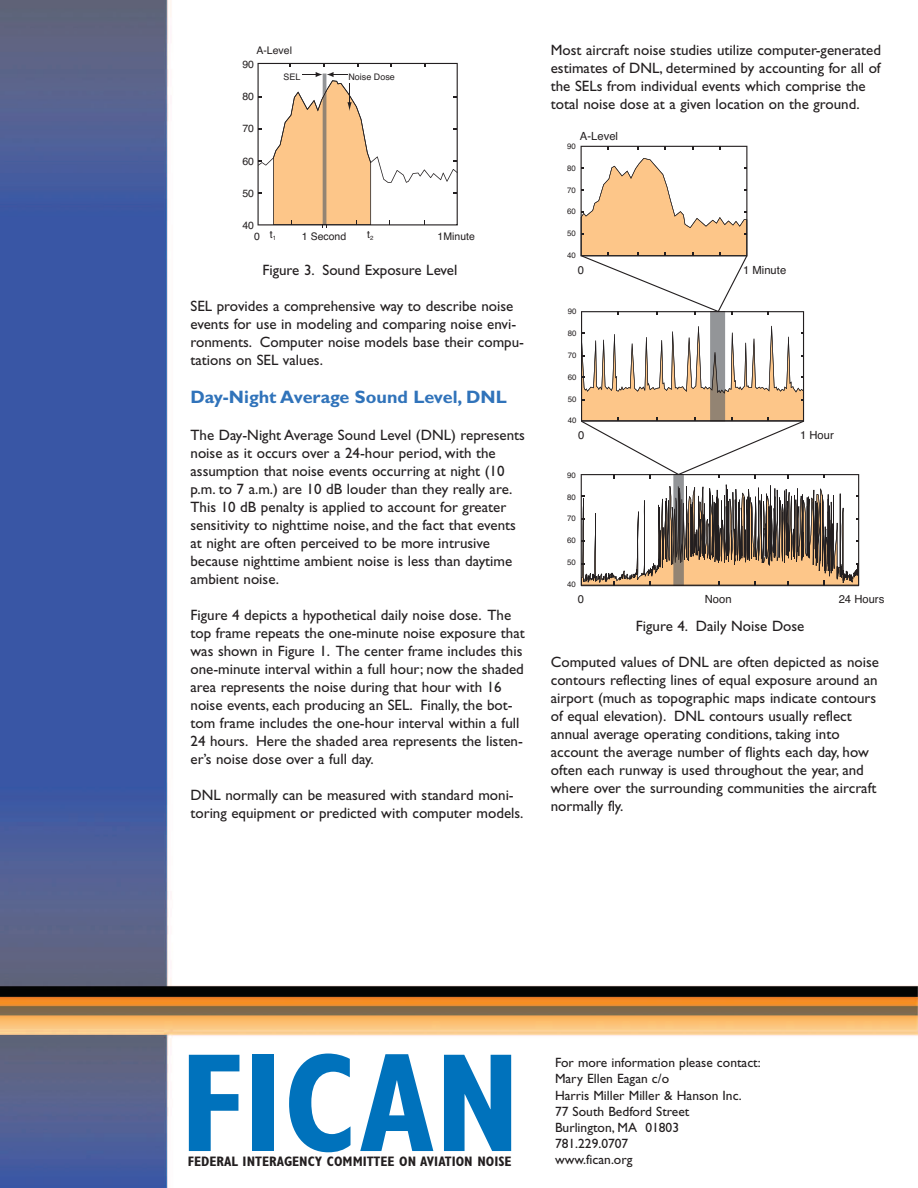
<style>
.page{position:relative;width:918px;height:1188px;background:#fff}
.page>*{position:absolute;margin:0;border:0;box-sizing:border-box;transform-origin:0 0}
.t1{font:700 condensed 141px "Gill Sans";color:#0072bc}
.t2{font:700 18px "Gill Sans";color:#3073ba}
.t3{font:15px/18px "Gill Sans";color:#231f20}
.t4{font:700 condensed 13.8px "Gill Sans";color:#231f20}
.t5{font:13.5px/16.2px "Gill Sans";color:#231f20}
.t6{font:11.25px "Helvetica";color:#231f20}
.t7{font:10.5px "Helvetica";color:#231f20}
.t8{font:9px "Helvetica";color:#231f20}
.t9{font:7.8px "Helvetica";color:#231f20}
</style>
<div class="page">
<img style="left:0;top:0;width:918px;height:1188px">
<div style="left:185px;top:1052px;width:355px;height:130px;background:#fff"></div>
<div style="left:189px;top:43px;width:342px;height:202px;background:#fff"></div>
<svg style="left:258px;top:63px;width:200px;height:165px"></svg>
<div style="left:549px;top:128px;width:342px;height:479px;background:#fff"></div>
<svg style="left:581px;top:146px;width:278px;height:440px"></svg>
<p class="t7" style="left:256px;top:41px;width:37px">A-Level</p>
<p class="t7" style="left:242px;top:55px;width:13px">90</p>
<p class="t7" style="left:242px;top:88px;width:13px">80</p>
<p class="t7" style="left:242px;top:120px;width:13px">70</p>
<p class="t7" style="left:242px;top:152px;width:13px">60</p>
<p class="t7" style="left:242px;top:184px;width:13px">50</p>
<p class="t7" style="left:242px;top:216px;width:13px">40</p>
<p class="t8" style="left:283px;top:69px;width:19px">SEL</p>
<p class="t8" style="left:348px;top:69px;width:48px">Noise Dose</p>
<p class="t7" style="left:270px;top:225px;width:8px">t<sub>1</sub></p>
<p class="t7" style="left:302px;top:227px;width:46px">1 Second</p>
<p class="t7" style="left:367px;top:225px;width:8px">t<sub>2</sub></p>
<p class="t7" style="left:254px;top:227px;width:7px">0</p>
<p class="t7" style="left:438px;top:227px;width:39px">1Minute</p>
<p class="t3" style="left:262px;top:262px;width:197px">Figure 3. Sound Exposure Level</p>
<p class="t3" style="left:191px;top:298px;width:335px">SEL provides a comprehensive way to describe noise events for use in modeling and comparing noise envi&shy;ronments. Computer noise models base their compu&shy;tations on SEL values.</p>
<p class="t2" style="left:190px;top:390px;width:318px">Day-Night Average Sound Level, DNL</p>
<p class="t3" style="left:190px;top:428px;width:336px">The Day-Night Average Sound Level (DNL) represents noise as it occurs over a 24-hour period, with the assumption that noise events occurring at night (10 p.m. to 7 a.m.) are 10 dB louder than they really are.<br>This 10 dB penalty is applied to account for greater sensitivity to nighttime noise, and the fact that events at night are often perceived to be more intrusive because nighttime ambient noise is less than daytime ambient noise.</p>
<p class="t3" style="left:190px;top:608px;width:336px">Figure 4 depicts a hypothetical daily noise dose. The top frame repeats the one-minute noise exposure that was shown in Figure 1. The center frame includes this one-minute interval within a full hour; now the shaded area represents the noise during that hour with 16 noise events, each producing an SEL. Finally, the bot&shy;tom frame includes the one-hour interval within a full 24 hours. Here the shaded area represents the listen&shy;er’s noise dose over a full day.</p>
<p class="t3" style="left:190px;top:788px;width:335px">DNL normally can be measured with standard moni&shy;toring equipment or predicted with computer models.</p>
<p class="t3" style="left:551px;top:42px;width:332px">Most aircraft noise studies utilize computer-generated estimates of DNL, determined by accounting for all of the SELs from individual events which comprise the total noise dose at a given location on the ground.</p>
<p class="t6" style="left:580px;top:126px;width:40px">A-Level</p>
<p class="t9" style="left:567px;top:140px;width:10px">90</p>
<p class="t9" style="left:567px;top:161px;width:10px">80</p>
<p class="t9" style="left:567px;top:183px;width:10px">70</p>
<p class="t9" style="left:567px;top:205px;width:10px">60</p>
<p class="t9" style="left:567px;top:227px;width:10px">50</p>
<p class="t9" style="left:567px;top:249px;width:10px">40</p>
<p class="t6" style="left:578px;top:260px;width:8px">0</p>
<p class="t6" style="left:743px;top:260px;width:45px">1 Minute</p>
<p class="t9" style="left:568px;top:305px;width:10px">90</p>
<p class="t9" style="left:568px;top:327px;width:10px">80</p>
<p class="t9" style="left:568px;top:349px;width:10px">70</p>
<p class="t9" style="left:568px;top:370px;width:10px">60</p>
<p class="t9" style="left:568px;top:392px;width:10px">50</p>
<p class="t9" style="left:568px;top:414px;width:10px">40</p>
<p class="t6" style="left:578px;top:426px;width:8px">0</p>
<p class="t6" style="left:800px;top:426px;width:35px">1 Hour</p>
<p class="t9" style="left:567px;top:468px;width:10px">90</p>
<p class="t9" style="left:567px;top:490px;width:10px">80</p>
<p class="t9" style="left:567px;top:512px;width:10px">70</p>
<p class="t9" style="left:567px;top:534px;width:10px">60</p>
<p class="t9" style="left:567px;top:556px;width:10px">50</p>
<p class="t9" style="left:567px;top:578px;width:10px">40</p>
<p class="t6" style="left:578px;top:589px;width:8px">0</p>
<p class="t6" style="left:705px;top:589px;width:28px">Noon</p>
<p class="t6" style="left:839px;top:589px;width:47px">24 Hours</p>
<p class="t3" style="left:636px;top:618px;width:170px">Figure 4. Daily Noise Dose</p>
<p class="t3" style="left:551px;top:654px;width:330px">Computed values of DNL are often depicted as noise contours reflecting lines of equal exposure around an airport (much as topographic maps indicate contours of equal elevation). DNL contours usually reflect annual average operating conditions, taking into account the average number of flights each day, how often each runway is used throughout the year, and where over the surrounding communities the aircraft normally fly.</p>
<h1 class="t1" style="left:180px;top:1050px;width:343px">FICAN</h1>
<p class="t4" style="left:188px;top:1156px;width:325px">FEDERAL INTERAGENCY COMMITTEE ON AVIATION NOISE</p>
<p class="t5" style="left:555px;top:1056px;width:207px">For more information please contact:<br>Mary Ellen Eagan c/o<br>Harris Miller Miller &amp; Hanson Inc.<br>77 South Bedford Street<br>Burlington, MA 01803<br>781.229.0707<br>www.fican.org</p>
</div>
